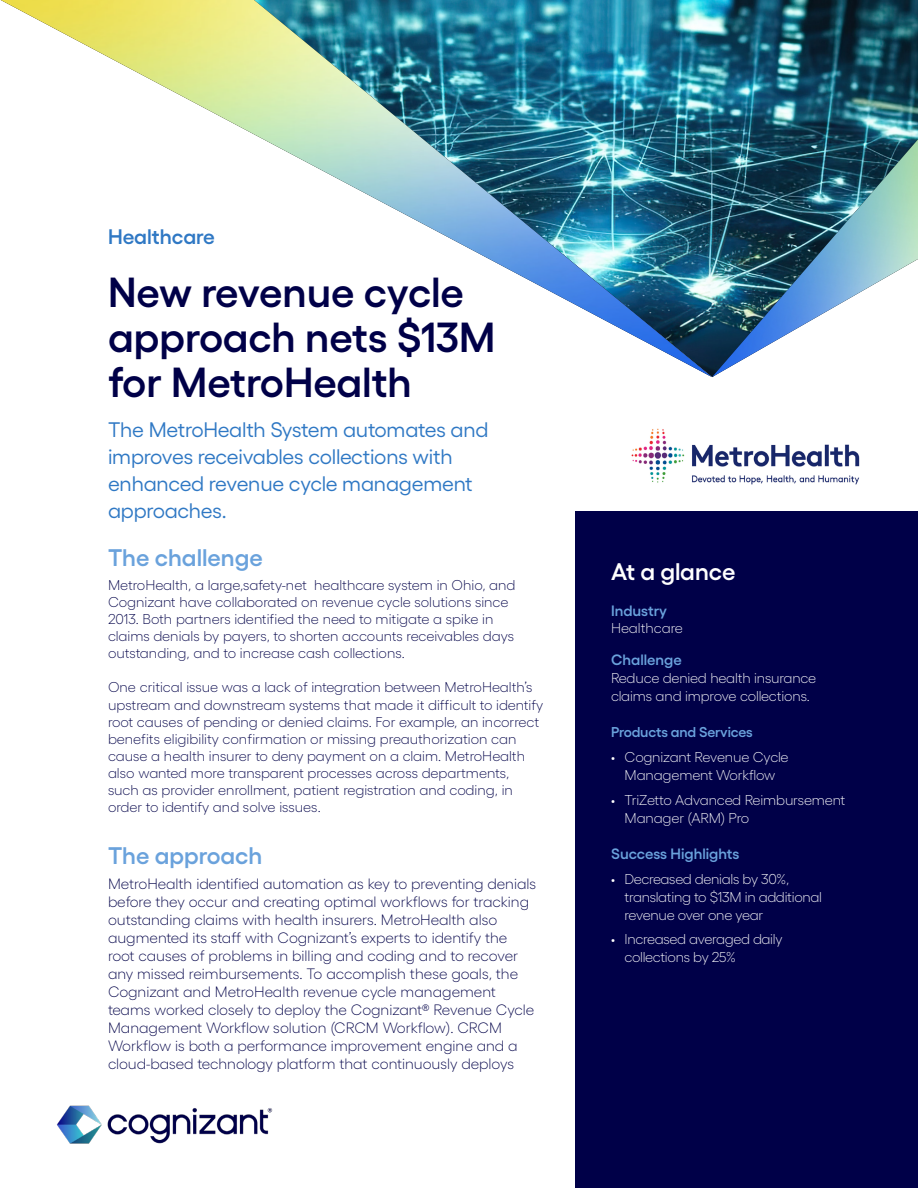
<style>
.page{position:relative;width:918px;height:1188px;background:#fff}
.page>*{position:absolute;margin:0;border:0;box-sizing:border-box;transform-origin:0 0}
.t1{font:600 42px/45px "Gellix";color:#000048}
.Body_text{font:600 24px "Gellix";color:#6aa2dc}
.t2{font:600 24px "Gellix";letter-spacing:-.005em;color:#fff}
.t3{font:21px/27px "Gellix";letter-spacing:-.01em;color:#2f78c4}
.t4{font:600 21px "Gellix";color:#2f78c4}
.Body_text-2{font:300 15px/18px "Gellix";color:#000048}
.t5{font:600 15px "Gellix";color:#6aa2dc}
.Body_text-3{font:300 14.25px/17.1px "Gellix";color:#000048}
.t6{font:300 14.25px/18px "Gellix";letter-spacing:-.02em;color:#fff}
.t7{font:600 14.25px "Gellix";letter-spacing:-.01em;color:#6aa2dc}
.t8{font:300 14.25px "Gellix";color:#fff}
</style>
<div class="page">
<div style="left:576px;top:512px;width:342px;height:676px;background:#000048"></div>
<img style="left:57px;top:1105px;width:216px;height:39px">
<img style="left:712px;top:0;width:206px;height:139px">
<img style="left:712px;top:139px;width:206px;height:238px">
<img style="left:1px;top:0;width:711px;height:377px">
<img style="left:631px;top:428px;width:229px;height:57px">
<p class="t4" style="left:108px;top:220px;width:108px">Healthcare</p>
<p class="t1" style="left:108px;top:265px;width:389px">New revenue cycle approach nets $13M for MetroHealth</p>
<p class="t3" style="left:108px;top:414px;width:382px">The MetroHealth System automates and improves receivables collections with enhanced revenue cycle management approaches.</p>
<p class="Body_text" style="left:108px;top:539px;width:156px">The challenge</p>
<p class="Body_text-3" style="left:108px;top:575px;width:409px">MetroHealth, a large,safety-net healthcare system in Ohio, and Cognizant have collaborated on revenue cycle solutions since 2013. Both partners identified the need to mitigate a spike in claims denials by payers, to shorten accounts receivables days outstanding, and to increase cash collections.</p>
<p class="Body_text-3" style="left:108px;top:678px;width:437px">One critical issue was a lack of integration between MetroHealth’s upstream and downstream systems that made it difficult to identify root causes of pending or denied claims. For example, an incorrect benefits eligibility confirmation or missing preauthorization can cause a health insurer to deny payment on a claim. MetroHealth also wanted more transparent processes across departments, such as provider enrollment, patient registration and coding, in order to identify and solve issues.</p>
<p class="Body_text" style="left:108px;top:837px;width:156px">The approach</p>
<p class="Body_text-2" style="left:108px;top:873px;width:430px">MetroHealth identified automation as key to preventing denials before they occur and creating optimal workflows for tracking outstanding claims with health insurers. MetroHealth also augmented its staff with Cognizant’s experts to identify the root causes of problems in billing and coding and to recover any missed reimbursements. To accomplish these goals, the Cognizant and MetroHealth revenue cycle management teams worked closely to deploy the Cognizant® Revenue Cycle Management Workflow solution (CRCM Workflow). CRCM Workflow is both a performance improvement engine and a cloud-based technology platform that continuously deploys</p>
<p class="t2" style="left:611px;top:553px;width:126px">At a glance</p>
<p class="t5" style="left:611px;top:599px;width:58px">Industry</p>
<p class="t8" style="left:611px;top:617px;width:73px">Healthcare</p>
<p class="t5" style="left:611px;top:648px;width:72px">Challenge</p>
<p class="t6" style="left:611px;top:668px;width:207px">Reduce denied health insurance claims and improve collections.</p>
<p class="t7" style="left:611px;top:721px;width:143px">Products and Services</p>
<p class="t6" style="left:611px;top:747px;width:179px;text-align:center">• Cognizant Revenue Cycle<br>Management Workflow</p>
<p class="t6" style="left:625px;top:790px;width:222px;text-indent:-14px">• TriZetto Advanced Reimbursement<br>Manager (ARM) Pro</p>
<p class="t5" style="left:611px;top:842px;width:130px">Success Highlights</p>
<p class="t6" style="left:625px;top:868px;width:199px;text-indent:-14px">• Decreased denials by 30%, translating to $13M in additional revenue over one year</p>
<p class="t6" style="left:625px;top:929px;width:160px;text-indent:-14px">• Increased averaged daily collections by 25%</p>
</div>
